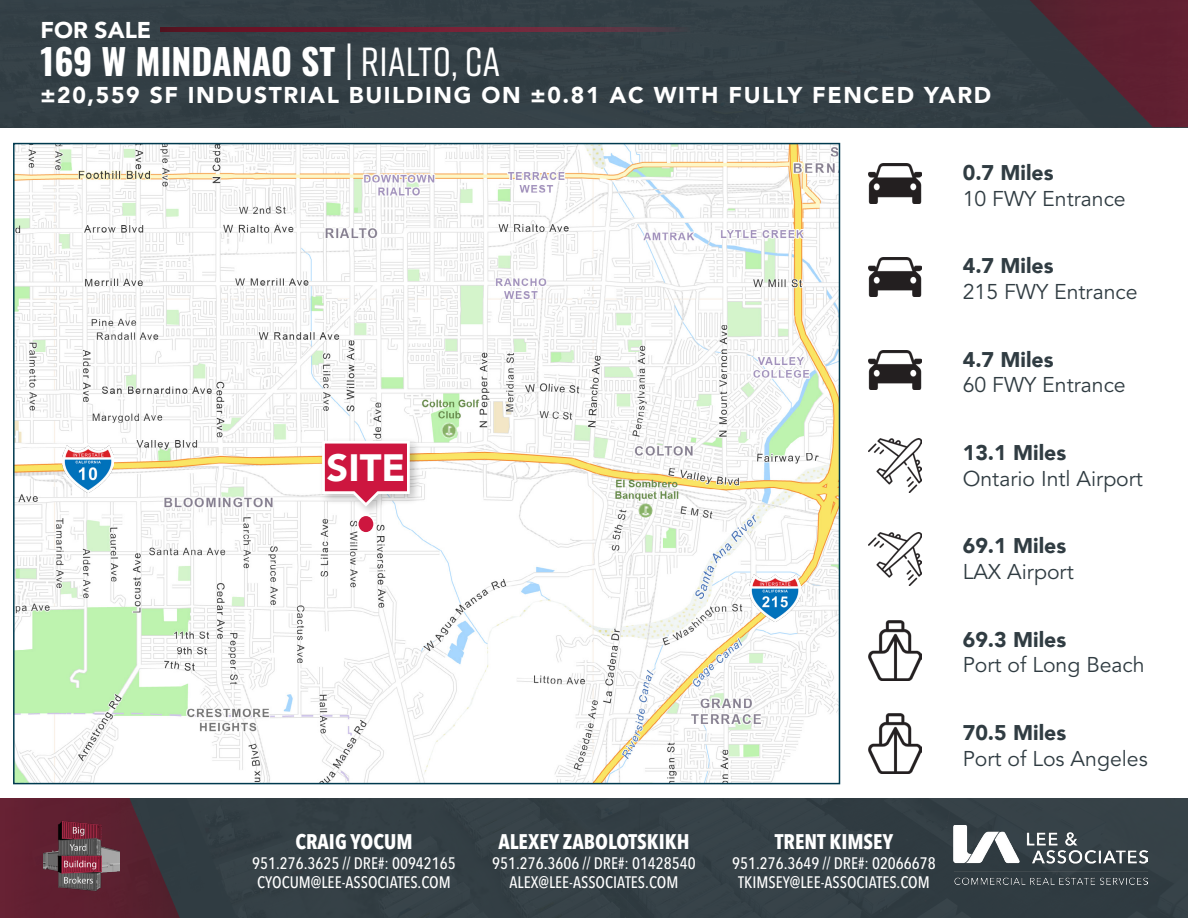
<style>
.page{position:relative;width:1188px;height:918px;background:#fff}
.page>*{position:absolute;margin:0;border:0;box-sizing:border-box;transform-origin:0 0}
.t1{font:900 37.95px "Avenir";color:#fff}
.t2{font:700 35.7px "Oswald";color:#fff}
.t3{font:900 22.8px "Avenir";letter-spacing:.07em;color:#fff}
.t4{font:21.3px "Avenir";color:#303c42}
.t5{font:900 21.3px "Avenir";color:#303c42}
.t6{font:700 condensed 21px "Avenir Next LT Pro";color:#fff}
.t7{font:500 condensed 16.5px/19.8px "Avenir Next LT Pro";color:#fff;text-align:center}
.s1{font-family:"Rift";font-weight:500;font-size:40.65px}
</style>
<div class="page">
<img style="left:16px;top:146px;width:821px;height:635px">
<div style="left:318px;top:436px;width:104px;height:81px;background:#000;opacity:.25"></div>
<svg style="left:321px;top:439px;width:90px;height:70px"></svg>
<img style="left:62px;top:446px;width:51px;height:47px">
<img style="left:749px;top:574px;width:51px;height:47px">
<img style="left:868px;top:439px;width:54px;height:53px">
<img style="left:868px;top:714px;width:54px;height:59px">
<img style="left:868px;top:164px;width:54px;height:39px">
<img style="left:868px;top:257px;width:54px;height:40px">
<img style="left:868px;top:351px;width:54px;height:39px">
<img style="left:868px;top:532px;width:54px;height:54px">
<img style="left:868px;top:620px;width:54px;height:60px">
<div style="left:0;top:0;width:946px;height:127px;background:#344046"></div>
<svg style="left:160px;top:28px;width:529px;height:3px;background:#682233"></svg>
<div style="left:260px;top:798px;width:928px;height:120px;background:#354147"></div>
<img style="left:954px;top:825px;width:194px;height:60px">
<svg style="left:0;top:798px;width:260px;height:120px;background:#482e39"></svg>
<svg style="left:946px;top:0;width:242px;height:127px;background:#43313c"></svg>
<img style="left:44px;top:820px;width:76px;height:76px">
<div style="left:358px;top:515px;width:16px;height:18px;background:#cd163f;border-radius:50%"></div>
<div style="left:357px;top:515px;width:18px;height:19px;border:2px solid #fff;border-radius:50%"></div>
<h3 class="t3" style="left:40px;top:10px;width:112px">FOR SALE</h3>
<h2 class="t2" style="left:40px;top:43px;width:461px">169 W MINDANAO ST <span class="s1">| RIALTO, CA</span></h2>
<h3 class="t3" style="left:40px;top:75px;width:952px">±20,559 SF INDUSTRIAL BUILDING ON ±0.81 AC WITH FULLY FENCED YARD</h3>
<p class="t5" style="left:963px;top:154px;width:92px">0.7 Miles</p>
<p class="t4" style="left:963px;top:183px;width:164px">10 FWY Entrance</p>
<p class="t5" style="left:963px;top:248px;width:92px">4.7 Miles</p>
<p class="t4" style="left:963px;top:276px;width:176px">215 FWY Entrance</p>
<h1 class="t1" style="left:327px;top:435px;width:80px">SITE</h1>
<p class="t6" style="left:295px;top:828px;width:119px">CRAIG YOCUM</p>
<p class="t7" style="left:252px;top:853px;width:205px;text-align:left">951.276.3625 // DRE#: 00942165<br>CYOCUM@LEE-ASSOCIATES.COM</p>
<p class="t6" style="left:498px;top:828px;width:193px">ALEXEY ZABOLOTSKIKH</p>
<p class="t7" style="left:492px;top:853px;width:205px">951.276.3606 // DRE#: 01428540<br>ALEX@LEE-ASSOCIATES.COM</p>
<p class="t6" style="left:775px;top:828px;width:120px">TRENT KIMSEY</p>
<p class="t7" style="left:732px;top:853px;width:205px">951.276.3649 // DRE#: 02066678<br>TKIMSEY@LEE-ASSOCIATES.COM</p>
<p class="t5" style="left:963px;top:341px;width:92px">4.7 Miles</p>
<p class="t4" style="left:963px;top:369px;width:164px">60 FWY Entrance</p>
<p class="t5" style="left:963px;top:434px;width:105px">13.1 Miles</p>
<p class="t4" style="left:963px;top:463px;width:182px">Ontario Intl Airport</p>
<p class="t5" style="left:963px;top:528px;width:105px">69.1 Miles</p>
<p class="t4" style="left:963px;top:556px;width:112px">LAX Airport</p>
<p class="t5" style="left:963px;top:621px;width:105px">69.3 Miles</p>
<p class="t4" style="left:963px;top:649px;width:183px">Port of Long Beach</p>
<p class="t5" style="left:963px;top:714px;width:105px">70.5 Miles</p>
<p class="t4" style="left:963px;top:742px;width:187px">Port of Los Angeles</p>
</div>
